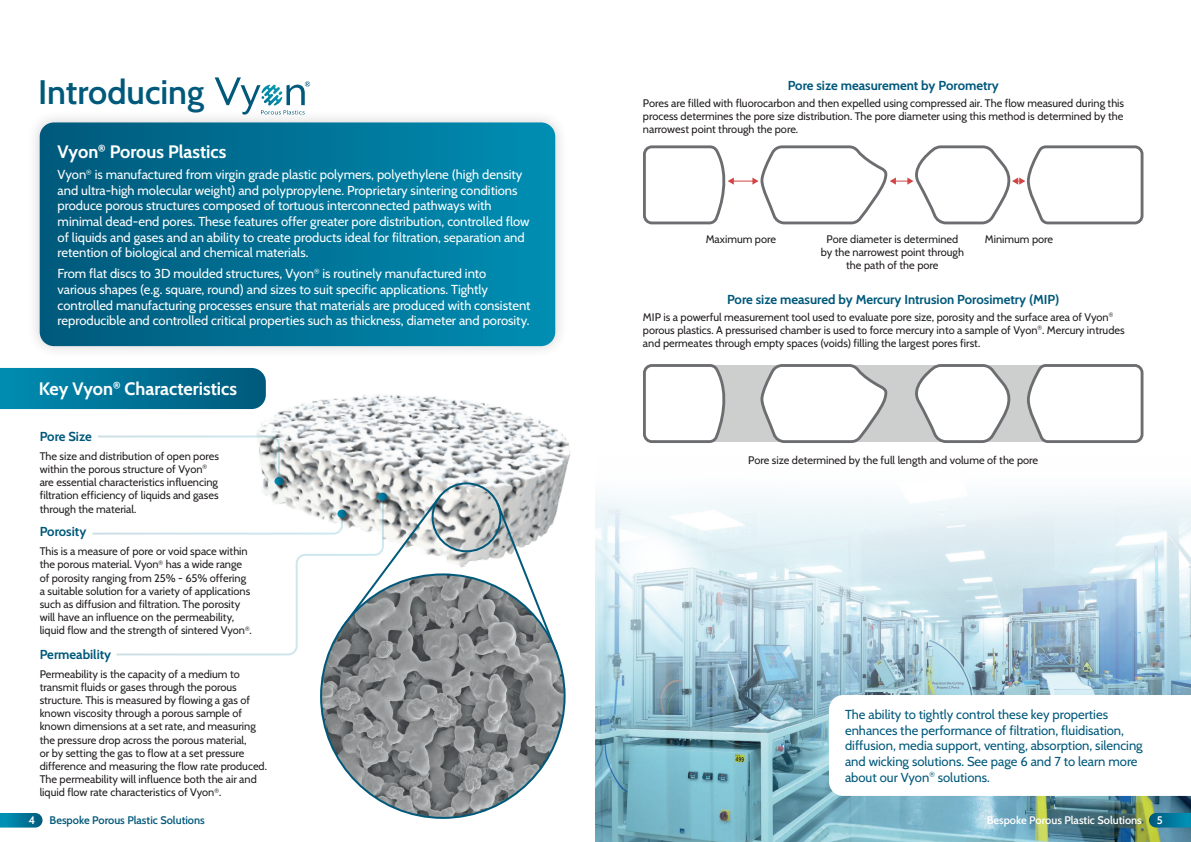
<style>
.page{position:relative;width:1191px;height:842px;background:#fff}
.page>*{position:absolute;margin:0;border:0;box-sizing:border-box;transform-origin:0 0}
.t1{font:600 34px "Cabin";color:#00597b}
.t2{font:700 18px "Cabin";color:#fff}
.t3{font:13px/15.6px "Cabin";color:#fff}
.t4{font:13px/15.6px "Cabin";color:#00597b}
.t5{font:700 13px "Cabin";color:#00597b}
.t6{font:11px/13.2px "Cabin";color:#231f20}
.t7{font:600 11px "Cabin";color:#fff}
.t8{font:600 11px "Cabin";color:#00597b}
</style>
<div class="page">
<svg style="left:0;top:813px;width:43px;height:14px"></svg>
<div style="left:26px;top:109px;width:542px;height:250px;background:#231f20;opacity:.2"></div>
<svg style="left:40px;top:122px;width:515px;height:224px;background:#007397"></svg>
<img style="left:595px;top:494px;width:596px;height:348px">
<img style="left:249px;top:394px;width:321px;height:192px">
<svg style="left:643px;top:145px;width:500px;height:79px"></svg>
<div style="left:695px;top:365px;width:402px;height:77px;background:#cdcfce"></div>
<svg style="left:643px;top:364px;width:83px;height:79px"></svg>
<svg style="left:760px;top:364px;width:128px;height:79px"></svg>
<svg style="left:915px;top:364px;width:96px;height:79px"></svg>
<svg style="left:1027px;top:364px;width:116px;height:79px"></svg>
<svg style="left:829px;top:695px;width:362px;height:101px"></svg>
<svg style="left:0;top:368px;width:266px;height:41px;background:#017397"></svg>
<svg style="left:495px;top:501px;width:64px;height:155px"></svg>
<img style="left:321px;top:574px;width:243px;height:244px;border-radius:122px">
<svg style="left:116px;top:631px;width:269px;height:25px"></svg>
<div style="left:275px;top:478px;width:12px;height:11px;background:#231f20;opacity:.75"></div>
<svg style="left:98px;top:434px;width:186px;height:51px"></svg>
<div style="left:431px;top:482px;width:70px;height:70px;border:2px solid #00597b;border-radius:50%"></div>
<svg style="left:1149px;top:813px;width:42px;height:14px"></svg>
<svg style="left:215px;top:77px;width:95px;height:38px"></svg>
<svg style="left:92px;top:493px;width:350px;height:138px"></svg>
<p class="t1" style="left:38px;top:65px;width:167px">Introducing</p>
<p class="t2" style="left:58px;top:137px;width:170px">Vyon<sup>®</sup> Porous Plastics</p>
<p class="t3" style="left:58px;top:166px;width:473px">Vyon<sup>®</sup> is manufactured from virgin grade plastic polymers, polyethylene (high density and ultra-high molecular weight) and polypropylene. Proprietary sintering conditions produce porous structures composed of tortuous interconnected pathways with minimal dead-end pores. These features offer greater pore distribution, controlled flow of liquids and gases and an ability to create products ideal for filtration, separation and retention of biological and chemical materials.</p>
<p class="t3" style="left:58px;top:265px;width:474px">From flat discs to 3D moulded structures, Vyon<sup>®</sup> is routinely manufactured into<br>various shapes (e.g. square, round) and sizes to suit specific applications. Tightly controlled manufacturing processes ensure that materials are produced with consistent reproducible and controlled critical properties such as thickness, diameter and porosity.</p>
<p class="t2" style="left:39px;top:374px;width:200px">Key Vyon<sup>®</sup> Characteristics</p>
<p class="t5" style="left:40px;top:426px;width:54px">Pore Size</p>
<p class="t6" style="left:40px;top:448px;width:181px">The size and distribution of open pores within the porous structure of Vyon<sup>® </sup>are essential characteristics influencing filtration efficiency of liquids and gases through the material.</p>
<p class="t5" style="left:40px;top:521px;width:48px">Porosity</p>
<p class="t6" style="left:40px;top:544px;width:214px">This is a measure of pore or void space within the porous material. Vyon<sup>®</sup> has a wide range of porosity ranging from 25% - 65% offering a suitable solution for a variety of applications such as diffusion and filtration. The porosity will have an influence on the permeability, liquid flow and the strength of sintered Vyon<sup>®</sup>.</p>
<p class="t5" style="left:40px;top:644px;width:73px">Permeability</p>
<p class="t6" style="left:40px;top:666px;width:229px">Permeability is the capacity of a medium to transmit fluids or gases through the porous structure. This is measured by flowing a gas of known viscosity through a porous sample of known dimensions at a set rate, and measuring the pressure drop across the porous material,<br>or by setting the gas to flow at a set pressure difference and measuring the flow rate produced.<br>The permeability will influence both the air and liquid flow rate characteristics of Vyon<sup>®</sup>.</p>
<p class="t7" style="left:28px;top:812px;width:8px">4</p>
<p class="t8" style="left:50px;top:812px;width:157px">Bespoke Porous Plastic Solutions</p>
<p class="t5" style="left:787px;top:75px;width:213px">Pore size measurement by Porometry</p>
<p class="t6" style="left:643px;top:96px;width:483px;text-align:justify">Pores are filled with fluorocarbon and then expelled using compressed air. The flow measured during this process determines the pore size distribution. The pore diameter using this method is determined by the narrowest point through the pore.</p>
<p class="t6" style="left:705px;top:232px;width:72px">Maximum pore</p>
<p class="t6" style="left:820px;top:232px;width:145px;text-align:center">Pore diameter is determined by the narrowest point through the path of the pore</p>
<p class="t6" style="left:984px;top:232px;width:70px">Minimum pore</p>
<p class="t5" style="left:727px;top:289px;width:334px">Pore size measured by Mercury Intrusion Porosimetry (MIP)</p>
<p class="t6" style="left:643px;top:310px;width:483px">MIP is a powerful measurement tool used to evaluate pore size, porosity and the surface area of Vyon<sup>® </sup>porous plastics. A pressurised chamber is used to force mercury into a sample of Vyon<sup>®</sup>. Mercury intrudes and permeates through empty spaces (voids) filling the largest pores first.</p>
<p class="t6" style="left:748px;top:453px;width:291px">Pore size determined by the full length and volume of the pore</p>
<p class="t4" style="left:845px;top:706px;width:299px">The ability to tightly control these key properties enhances the performance of filtration, fluidisation, diffusion, media support, venting, absorption, silencing and wicking solutions. See page 6 and 7 to learn more about our Vyon<sup>®</sup> solutions.</p>
<p class="t7" style="left:986px;top:812px;width:157px">Bespoke Porous Plastic Solutions</p>
<p class="t7" style="left:1156px;top:812px;width:7px">5</p>
</div>
